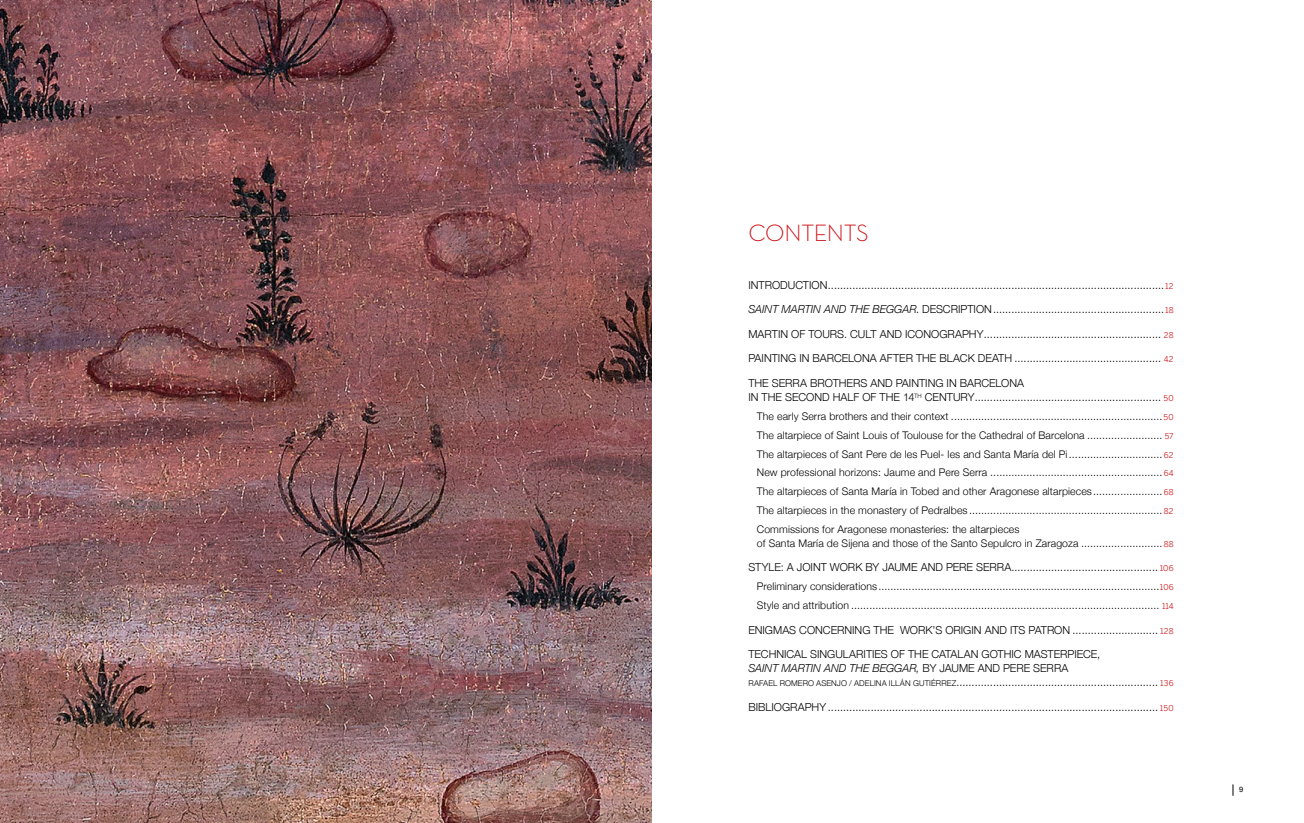
<style>
.page{position:relative;width:1304px;height:823px;background:#fff}
.page>*{position:absolute;margin:0;border:0;box-sizing:border-box;transform-origin:0 0}
.titulo{font:300 24px "Neutra Text";letter-spacing:-.015em;color:#cc1216}
.t1{font:300 11px/14px "Helvetica Neue";color:#000}
.t2{font:300 10.5px/14px "Helvetica Neue";letter-spacing:.01em;color:#000}
.t3{font:7.5px "Helvetica Neue";color:#000}
.s1{font-family:"Benton Sans";font-weight:400;font-size:8px;color:#cc1216}
.s2{font-style:italic}
.s3{font-size:8px}
</style>
<div class="page">
<img style="left:0;top:0;width:652px;height:822px">
<p class="titulo" style="left:748px;top:218px;width:122px">CONTENTS</p>
<p class="t1" style="left:748px;top:277px;width:427px">INTRODUCTION..............................................................................................................<span class="s1">12</span></p>
<p class="t1" style="left:748px;top:301px;width:427px"><span class="s2">SAINT MARTIN AND THE BEGGAR</span>. DESCRIPTION........................................................<span class="s1">18</span></p>
<p class="t1" style="left:748px;top:326px;width:427px">MARTIN OF TOURS. CULT AND ICONOGRAPHY.......................................................... <span class="s1">28</span></p>
<p class="t1" style="left:748px;top:350px;width:427px">PAINTING IN BARCELONA AFTER THE BLACK DEATH ................................................ <span class="s1">42</span></p>
<p class="t1" style="left:748px;top:375px;width:427px">THE SERRA BROTHERS AND PAINTING IN BARCELONA<br>IN THE SECOND HALF OF THE 14<sup>TH</sup> CENTURY............................................................. <span class="s1">50</span></p>
<p class="t2" style="left:757px;top:408px;width:418px">The early Serra brothers and their context ......................................................................<span class="s1">50</span></p>
<p class="t2" style="left:757px;top:427px;width:418px">The altarpiece of Saint Louis of Toulouse for the Cathedral of Barcelona ......................... <span class="s1">57</span></p>
<p class="t2" style="left:757px;top:446px;width:418px">The altarpieces of Sant Pere de les Puel- les and Santa María del Pi............................... <span class="s1">62</span></p>
<p class="t2" style="left:757px;top:464px;width:418px">New professional horizons: Jaume and Pere Serra .........................................................<span class="s1">64</span></p>
<p class="t2" style="left:757px;top:483px;width:418px">The altarpieces of Santa María in Tobed and other Aragonese altarpieces.......................<span class="s1">68</span></p>
<p class="t2" style="left:757px;top:502px;width:418px">The altarpieces in the monastery of Pedralbes ................................................................ <span class="s1">82</span></p>
<p class="t2" style="left:757px;top:521px;width:418px">Commissions for Aragonese monasteries: the altarpieces<br>of Santa María de Sijena and those of the Santo Sepulcro in Zaragoza ........................... <span class="s1">88</span></p>
<p class="t1" style="left:748px;top:559px;width:427px">STYLE: A JOINT WORK BY JAUME AND PERE SERRA................................................ <span class="s1">106</span></p>
<p class="t2" style="left:757px;top:578px;width:418px">Preliminary considerations.............................................................................................<span class="s1">106</span></p>
<p class="t2" style="left:757px;top:597px;width:418px">Style and attribution ...................................................................................................... <span class="s1">114</span></p>
<p class="t1" style="left:748px;top:621px;width:427px">ENIGMAS CONCERNING THE WORK’S ORIGIN AND ITS PATRON ............................ <span class="s1">128</span></p>
<p class="t1" style="left:748px;top:646px;width:427px">TECHNICAL SINGULARITIES OF THE CATALAN GOTHIC MASTERPIECE,<br><span class="s2">SAINT MARTIN AND THE BEGGAR,</span> BY JAUME AND PERE SERRA<br><span class="s3">RAFAEL ROMERO ASENJO / ADELINA ILLÁN GUTIÉRREZ</span>.................................................................. <span class="s1">136</span></p>
<p class="t1" style="left:748px;top:698px;width:427px">BIBLIOGRAPHY ............................................................................................................ <span class="s1">150</span></p>
<p class="t3" style="left:1239px;top:783px;width:6px">9</p>
</div>
